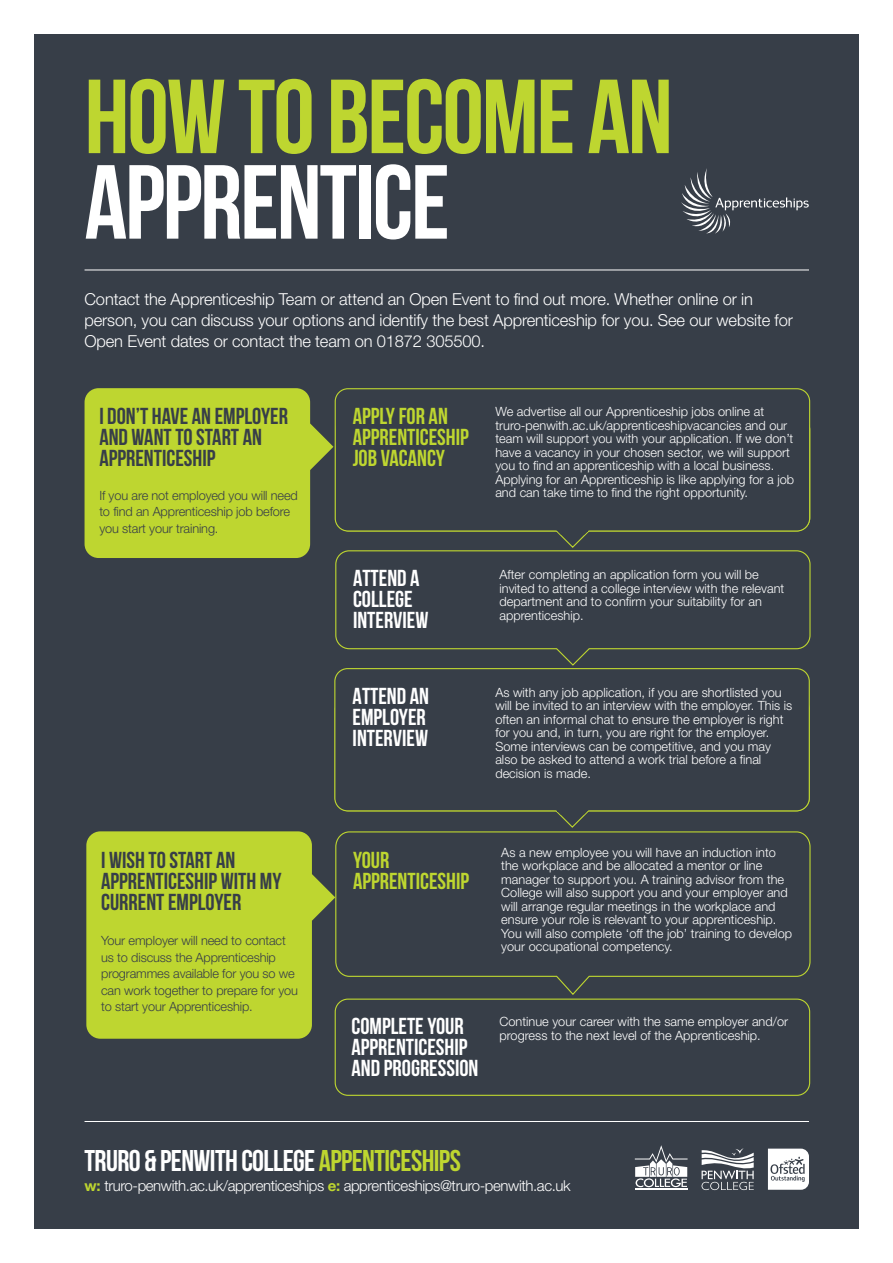
<style>
.page{position:relative;width:893px;height:1263px;background:#fff}
.page>*{position:absolute;margin:0;border:0;box-sizing:border-box;transform-origin:0 0}
.t1{font:700 105px "Bebas Neue";letter-spacing:-.02em;color:#bed630}
.t2{font:700 105px "Bebas Neue";letter-spacing:-.02em;color:#fff}
.t3{font:700 30px "Bebas Neue";letter-spacing:-.02em;color:#fff}
.t4{font:700 23.1px/21px "Bebas Neue";color:#373e48}
.t5{font:700 23.1px/21px "Bebas Neue";color:#fff}
.t6{font:700 23.1px/21px "Bebas Neue";color:#bed630}
.t7{font:300 16.5px/21px "Helvetica Neue";letter-spacing:-.01em;color:#fff}
.t8{font:300 15px "Helvetica Neue";letter-spacing:-.025em;color:#fff}
.t9{font:300 12.75px/13.5px "Helvetica Neue";color:#fff}
.t10{font:300 12.75px/16.5px "Helvetica Neue";letter-spacing:-.01em;color:#373e48}
.s1{color:#bed630}
.s2{font-weight:700;color:#bed630}
</style>
<div class="page">
<div style="left:34px;top:34px;width:825px;height:1195px;background:#373e48"></div>
<div style="left:335px;top:998px;width:475px;height:98px;border:1px solid #bed630;border-radius:13px"></div>
<svg style="left:334px;top:415px;width:477px;height:133px"></svg>
<div style="left:335px;top:389px;width:475px;height:142px;background:#373e48;border-radius:13px"></div>
<div style="left:335px;top:388px;width:475px;height:143px;border:1px solid #bed630;border-radius:13px"></div>
<svg style="left:681px;top:168px;width:128px;height:66px"></svg>
<div style="left:85px;top:388px;width:225px;height:170px;background:#bed630;border-radius:14px"></div>
<svg style="left:335px;top:802px;width:475px;height:26px"></svg>
<div style="left:335px;top:669px;width:474px;height:142px;background:#373e48;border-radius:13px"></div>
<div style="left:334px;top:668px;width:476px;height:143px;border:1px solid #bed630;border-radius:13px"></div>
<svg style="left:555px;top:809px;width:34px;height:6px"></svg>
<svg style="left:335px;top:831px;width:476px;height:164px"></svg>
<div style="left:86px;top:831px;width:226px;height:208px;background:#bed630;border-radius:14px"></div>
<hr style="left:85px;top:270px;width:724px;height:1px;background:#fff">
<hr style="left:85px;top:1121px;width:724px;height:1px;background:#fff">
<svg style="left:701px;top:1148px;width:53px;height:42px"></svg>
<hr style="left:635px;top:1188px;width:53px;height:2px;background:#fff">
<svg style="left:635px;top:1145px;width:53px;height:42px"></svg>
<svg style="left:768px;top:1148px;width:41px;height:42px;background:#dbdcde"></svg>
<svg style="left:556px;top:529px;width:34px;height:6px"></svg>
<svg style="left:335px;top:550px;width:476px;height:116px"></svg>
<h1 class="t1" style="left:85px;top:55px;width:590px">HOW TO BECOME AN</h1>
<h1 class="t2" style="left:85px;top:141px;width:367px">APPRENTICE</h1>
<p class="t7" style="left:85px;top:290px;width:710px">Contact the Apprenticeship Team or attend an Open Event to find out more. Whether online or in person, you can discuss your options and identify the best Apprenticeship for you. See our website for<br>Open Event dates or contact the team on 01872 305500.</p>
<h3 class="t4" style="left:99px;top:405px;width:190px">I DON’T HAVE AN EMPLOYER<br>AND WANT TO START AN<br>APPRENTICESHIP</h3>
<p class="t10" style="left:99px;top:488px;width:200px">If you are not employed you will need to find an Apprenticeship job before you start your training.</p>
<h3 class="t4" style="left:101px;top:849px;width:182px">I WISH TO START AN<br>APPRENTICESHIP WITH MY<br>CURRENT EMPLOYER</h3>
<p class="t10" style="left:101px;top:933px;width:198px">Your employer will need to contact us to discuss the Apprenticeship programmes available for you so we can work together to prepare for you to start your Apprenticeship.</p>
<h3 class="t6" style="left:353px;top:406px;width:118px">APPLY FOR AN<br>APPRENTICESHIP<br>JOB VACANCY</h3>
<p class="t9" style="left:495px;top:406px;width:300px">We advertise all our Apprenticeship jobs online at truro-penwith.ac.uk/apprenticeshipvacancies and our team will support you with your application. If we don’t have a vacancy in your chosen sector, we will support you to find an apprenticeship with a local business.<br>Applying for an Apprenticeship is like applying for a job and can take time to find the right opportunity.</p>
<h3 class="t5" style="left:353px;top:568px;width:77px">ATTEND A<br>COLLEGE<br>INTERVIEW</h3>
<p class="t9" style="left:499px;top:569px;width:286px">After completing an application form you will be invited to attend a college interview with the relevant department and to confirm your suitability for an apprenticeship.</p>
<h3 class="t5" style="left:353px;top:686px;width:78px">ATTEND AN<br>EMPLOYER<br>INTERVIEW</h3>
<p class="t9" style="left:495px;top:687px;width:298px">As with any job application, if you are shortlisted you will be invited to an interview with the employer. This is often an informal chat to ensure the employer is right for you and, in turn, you are right for the employer.<br>Some interviews can be competitive, and you may also be asked to attend a work trial before a final decision is made.</p>
<h3 class="t6" style="left:353px;top:849px;width:118px">YOUR<br>APPRENTICESHIP</h3>
<p class="t9" style="left:501px;top:847px;width:292px">As a new employee you will have an induction into the workplace and be allocated a mentor or line manager to support you. A training advisor from the College will also support you and your employer and will arrange regular meetings in the workplace and ensure your role is relevant to your apprenticeship.<br>You will also complete ‘off the job’ training to develop your occupational competency.</p>
<h3 class="t5" style="left:351px;top:1015px;width:129px">COMPLETE YOUR<br>APPRENTICESHIP<br>AND PROGRESSION</h3>
<p class="t9" style="left:499px;top:1016px;width:290px">Continue your career with the same employer and/or progress to the next level of the Apprenticeship.</p>
<h2 class="t3" style="left:85px;top:1143px;width:378px">TRURO &amp; PENWITH COLLEGE <span class="s1">APPENTICESHIPS</span></h2>
<p class="t8" style="left:85px;top:1180px;width:488px"><span class="s2">w:</span> truro-penwith.ac.uk/apprenticeships <span class="s2">e:</span> apprenticeships@truro-penwith.ac.uk</p>
</div>
